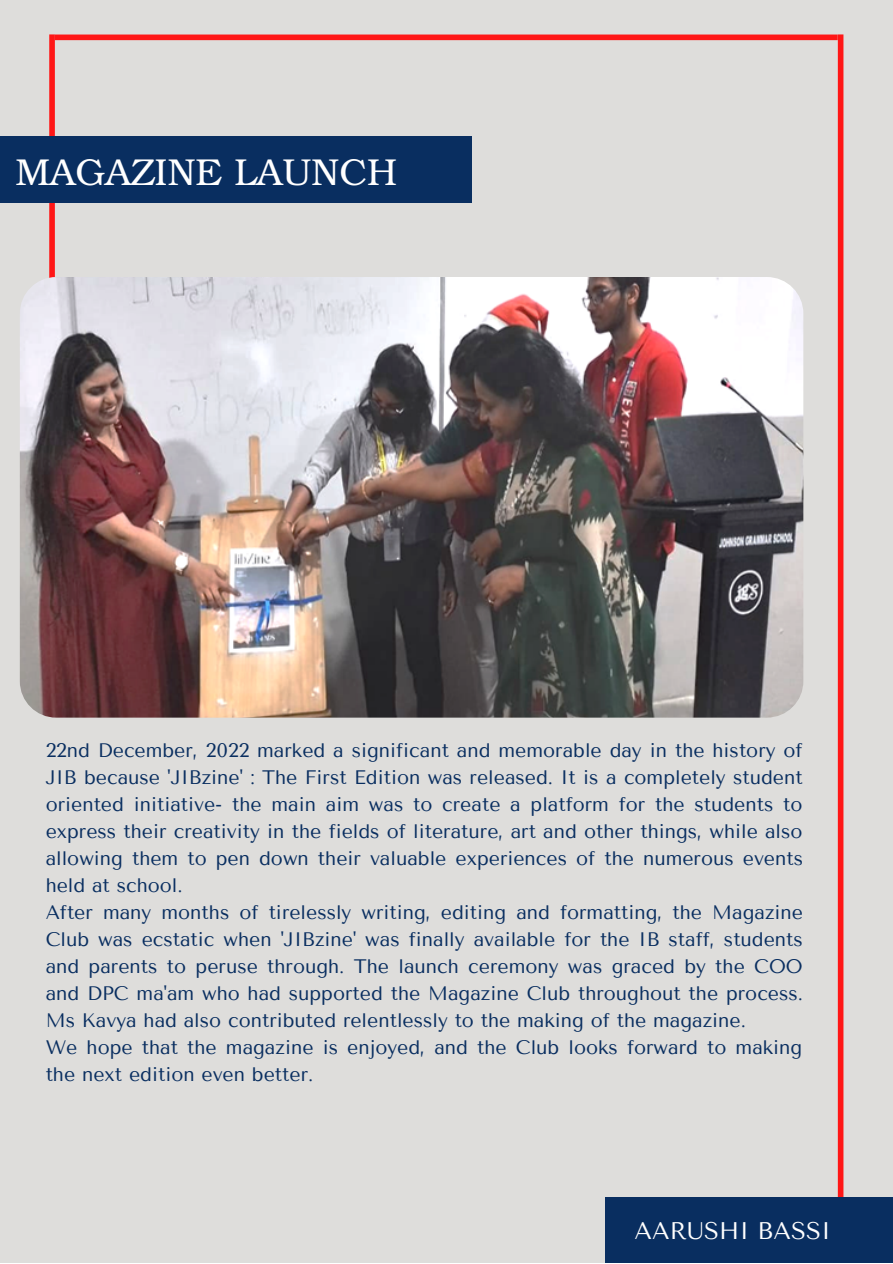
<style>
.page{position:relative;width:893px;height:1264px;background:#fff}
.page>*{position:absolute;margin:0;border:0;box-sizing:border-box;transform-origin:0 0}
.t1{font:37.5px "Te X Gyre Bonum";color:#fff}
.t2{font:24px "Tenor Sans";color:#fff}
.t3{font:19.5px/27px "Tenor Sans";color:#092e60}
</style>
<div class="page">
<div style="left:0;top:0;width:892px;height:1262px;background:#dedddb"></div>
<div style="left:837px;top:34px;width:6px;height:1183px;background:#ff1616"></div>
<div style="left:605px;top:1197px;width:287px;height:65px;background:#092e60"></div>
<div style="left:55px;top:35px;width:782px;height:5px;background:#ff1616"></div>
<div style="left:49px;top:34px;width:6px;height:248px;background:#ff1616"></div>
<div style="left:0;top:136px;width:472px;height:67px;background:#092e60"></div>
<img style="left:20px;top:277px;width:783px;height:440px;border-radius:36px">
<h1 class="t1" style="left:15px;top:145px;width:383px">MAGAZINE LAUNCH</h1>
<p class="t3" style="left:46px;top:737px;width:758px">22nd December, 2022 marked a significant and memorable day in the history of JIB because 'JIBzine' : The First Edition was released. It is a completely student oriented initiative- the main aim was to create a platform for the students to express their creativity in the fields of literature, art and other things, while also allowing them to pen down their valuable experiences of the numerous events held at school.<br>After many months of tirelessly writing, editing and formatting, the Magazine Club was ecstatic when 'JIBzine' was finally available for the IB staff, students and parents to peruse through. The launch ceremony was graced by the COO and DPC ma'am who had supported the Magazine Club throughout the process.<br>Ms Kavya had also contributed relentlessly to the making of the magazine.<br>We hope that the magazine is enjoyed, and the Club looks forward to making the next edition even better.</p>
<p class="t2" style="left:634px;top:1216px;width:198px">AARUSHI BASSI</p>
</div>
